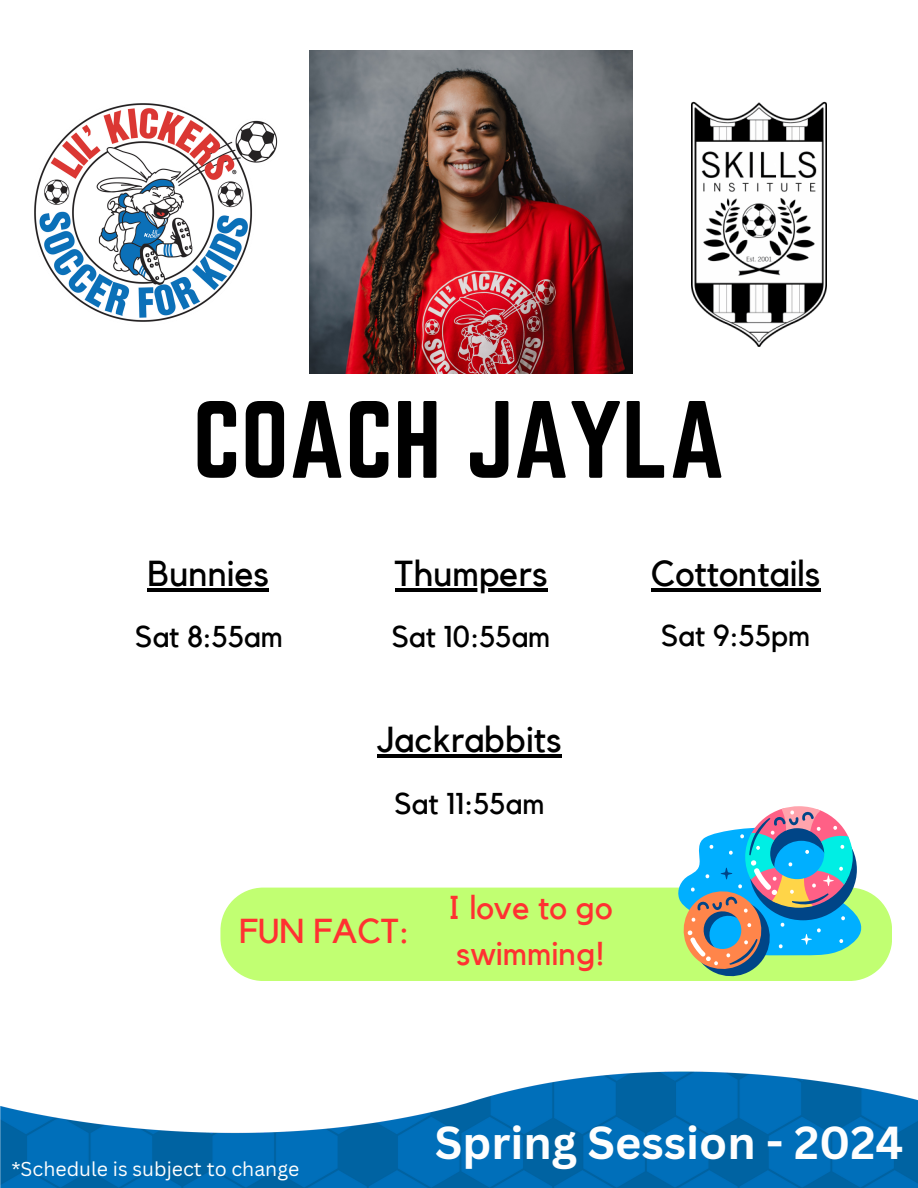
<style>
.page{position:relative;width:918px;height:1188px;background:#fff}
.page>*{position:absolute;margin:0;border:0;box-sizing:border-box;transform-origin:0 0}
.t1{font:96px "Norwester";color:#000}
.t2{font:700 45px "Canva Sans";color:#fefefe}
.t3{font:36px "Kollektif";color:#000}
.t4{font:34.5px "Kollektif";color:#ff3131}
.t5{font:33px/46.2px "Kollektif";color:#ff3131}
.t6{font:30px "Kollektif";color:#000}
.t7{font:19.5px "Canva Sans";color:#fefefe}
</style>
<div class="page">
<img style="left:310px;top:51px;width:323px;height:323px">
<img style="left:691px;top:101px;width:135px;height:245px">
<img style="left:34px;top:103px;width:244px;height:219px">
<img style="left:0;top:1071px;width:918px;height:117px">
<div style="left:220px;top:888px;width:672px;height:93px;background:#c1ff72"></div>
<svg style="left:676px;top:806px;width:186px;height:174px"></svg>
<hr style="left:148px;top:588px;width:121px;height:3px;background:#000">
<hr style="left:395px;top:588px;width:153px;height:3px;background:#000">
<hr style="left:651px;top:588px;width:169px;height:3px;background:#000">
<hr style="left:377px;top:755px;width:185px;height:3px;background:#000">
<h4 class="t1" style="left:193px;top:382px;width:534px">COACH JAYLA</h4>
<h5 class="t3" style="left:148px;top:557px;width:123px">Bunnies</h5>
<h4 class="t3" style="left:395px;top:557px;width:154px">Thumpers</h4>
<h5 class="t6" style="left:135px;top:623px;width:149px">Sat 8:55am</h5>
<h4 class="t6" style="left:392px;top:623px;width:160px">Sat 10:55am</h4>
<p class="t3" style="left:377px;top:723px;width:186px">Jackrabbits</p>
<p class="t6" style="left:394px;top:790px;width:152px">Sat 11:55am</p>
<h4 class="t4" style="left:239px;top:916px;width:172px">FUN FACT:</h4>
<h3 class="t5" style="left:448px;top:885px;width:166px">I love to go swimming!</h3>
<h5 class="t3" style="left:651px;top:557px;width:171px">Cottontails</h5>
<p class="t6" style="left:661px;top:622px;width:151px">Sat 9:55pm</p>
<h4 class="t7" style="left:11px;top:1155px;width:289px">*Schedule is subject to change</h4>
<h5 class="t2" style="left:435px;top:1111px;width:470px">Spring Session - 2024</h5>
</div>
